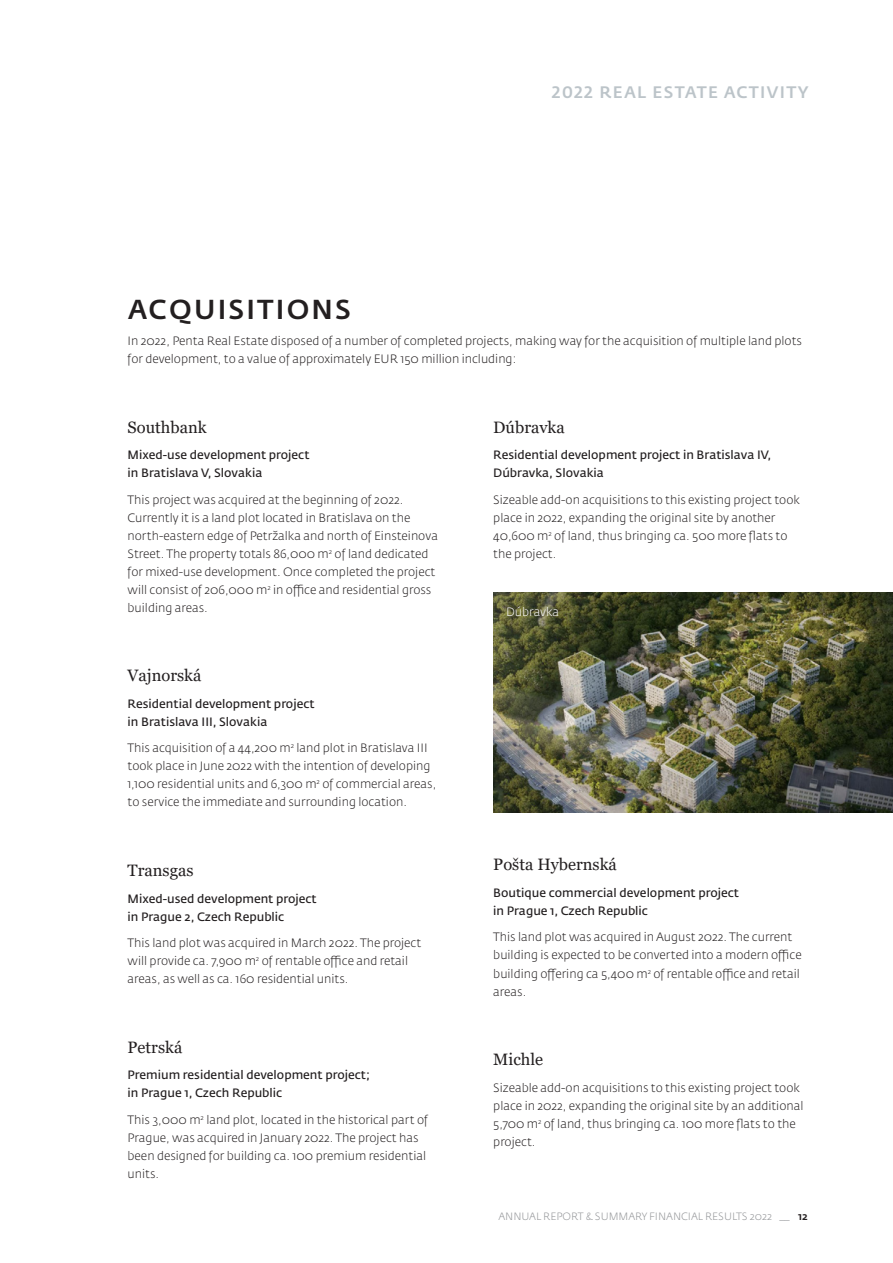
<style>
.page{position:relative;width:893px;height:1263px;background:#fff}
.page>*{position:absolute;margin:0;border:0;box-sizing:border-box;transform-origin:0 0}
._01_Nadpis_01{font:500 27.15px "Fedra Sans Pro";letter-spacing:.08em;color:#231f20}
._01_Nadpis_02{font:16.5px "Georgia";color:#231f20}
._01_Nadpis_01_next_p{font:500 16.5px "Fedra Sans Pro";letter-spacing:.08em;color:#bcc4c9}
._02_BODYTEXT_-_zákla{font:300 12px/18px "Fedra Sans Pro";color:#231f20}
._02_BODYTEXT__perex{font:600 12px/18px "Fedra Sans Pro";color:#231f20}
._02_BODYTEXT_-_zákla-2{font:300 12px "Fedra Sans Pro";color:#fff}
.t1{font:300 10.5px "Fedra Sans Pro";color:#939598}
.s1{font-weight:500;color:#231f20}
</style>
<div class="page">
<img style="left:493px;top:592px;width:400px;height:220px">
<p class="_01_Nadpis_01_next_p" style="left:552px;top:82px;width:258px">2022 REAL ESTATE ACTIVITY</p>
<p class="_01_Nadpis_01" style="left:128px;top:292px;width:225px">ACQUISITIONS</p>
<p class="_02_BODYTEXT_-_zákla" style="left:128px;top:332px;width:676px">In 2022, Penta Real Estate disposed of a number of completed projects, making way for the acquisition of multiple land plots for development, to a value of approximately EUR 150 million including:</p>
<p class="_01_Nadpis_02" style="left:128px;top:417px;width:81px">Southbank</p>
<p class="_02_BODYTEXT__perex" style="left:128px;top:446px;width:183px">Mixed-use development project in Bratislava V, Slovakia</p>
<p class="_02_BODYTEXT_-_zákla" style="left:128px;top:491px;width:312px">This project was acquired at the beginning of 2022.<br>Currently it is a land plot located in Bratislava on the north-eastern edge of Petržalka and north of Einsteinova Street. The property totals 86,000 m<sup>2</sup> of land dedicated for mixed-use development. Once completed the project will consist of 206,000 m<sup>2</sup> in office and residential gross building areas.</p>
<p class="_01_Nadpis_02" style="left:128px;top:666px;width:75px">Vajnorská</p>
<p class="_02_BODYTEXT__perex" style="left:128px;top:695px;width:189px">Residential development project in Bratislava III, Slovakia</p>
<p class="_02_BODYTEXT_-_zákla" style="left:128px;top:739px;width:310px">This acquisition of a 44,200 m<sup>2</sup> land plot in Bratislava III took place in June 2022 with the intention of developing 1,100 residential units and 6,300 m<sup>2</sup> of commercial areas, to service the immediate and surrounding location.</p>
<p class="_01_Nadpis_02" style="left:128px;top:860px;width:68px">Transgas</p>
<p class="_02_BODYTEXT__perex" style="left:128px;top:889px;width:191px">Mixed-used development project in Prague 2, Czech Republic</p>
<p class="_02_BODYTEXT_-_zákla" style="left:128px;top:934px;width:295px">This land plot was acquired in March 2022. The project will provide ca. 7,900 m<sup>2</sup> of rentable office and retail areas, as well as ca. 160 residential units.</p>
<p class="_01_Nadpis_02" style="left:128px;top:1037px;width:56px">Petrská</p>
<p class="_02_BODYTEXT__perex" style="left:128px;top:1066px;width:244px">Premium residential development project; in Prague 1, Czech Republic</p>
<p class="_02_BODYTEXT_-_zákla" style="left:128px;top:1110px;width:302px">This 3,000 m<sup>2</sup> land plot, located in the historical part of Prague, was acquired in January 2022. The project has been designed for building ca. 100 premium residential units.</p>
<p class="_01_Nadpis_02" style="left:493px;top:417px;width:73px">Dúbravka</p>
<p class="_02_BODYTEXT__perex" style="left:493px;top:446px;width:280px">Residential development project in Bratislava IV,<br>Dúbravka, Slovakia</p>
<p class="_02_BODYTEXT_-_zákla" style="left:493px;top:491px;width:308px">Sizeable add-on acquisitions to this existing project took place in 2022, expanding the original site by another 40,600 m<sup>2</sup> of land, thus bringing ca. 500 more flats to the project.</p>
<p class="_02_BODYTEXT_-_zákla-2" style="left:506px;top:604px;width:55px">Dúbravka</p>
<p class="_01_Nadpis_02" style="left:493px;top:855px;width:125px">Pošta Hybernská</p>
<p class="_02_BODYTEXT__perex" style="left:493px;top:884px;width:247px">Boutique commercial development project in Prague 1, Czech Republic</p>
<p class="_02_BODYTEXT_-_zákla" style="left:493px;top:928px;width:310px">This land plot was acquired in August 2022. The current building is expected to be converted into a modern office building offering ca 5,400 m<sup>2</sup> of rentable office and retail areas.</p>
<p class="_01_Nadpis_02" style="left:493px;top:1049px;width:51px">Michle</p>
<p class="_02_BODYTEXT_-_zákla" style="left:493px;top:1078px;width:312px">Sizeable add-on acquisitions to this existing project took place in 2022, expanding the original site by an additional 5,700 m<sup>2</sup> of land, thus bringing ca. 100 more flats to the project.</p>
<p class="t1" style="left:498px;top:1210px;width:311px">ANNUAL REPORT &amp; SUMMARY FINANCIAL RESULTS 2022 _ _ <span class="s1">12</span></p>
</div>
